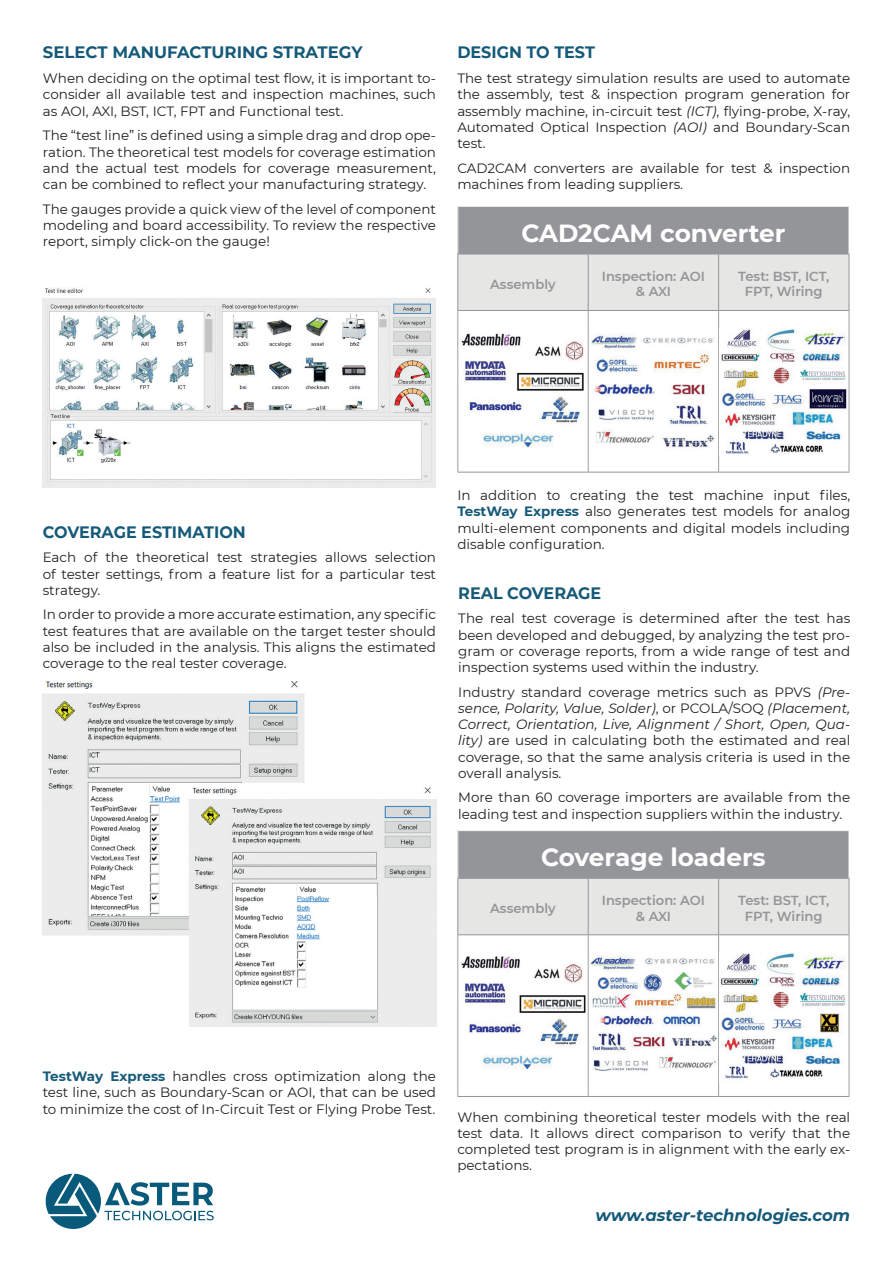
<style>
.page{position:relative;width:893px;height:1263px;background:#fff}
.page>*{position:absolute;margin:0;border:0;box-sizing:border-box;transform-origin:0 0}
.t1{font:700 24.75px "Montserrat";color:#fff}
.Style_de_paragraphe{font:700 16.5px "Montserrat";color:#165a79}
.t2{font:italic 700 16.5px "Montserrat";color:#165a79}
.Style_de_paragraphe-2{font:13.5px/16.2px "Montserrat";color:#231f20;text-align:justify}
.t3{font:600 13.05px/15.8px "Montserrat";color:#939598;text-align:center}
.s1{font-style:italic}
.s2{font-weight:700;color:#165a79}
</style>
<div class="page">
<img style="left:43px;top:681px;width:393px;height:345px">
<img style="left:43px;top:288px;width:393px;height:199px">
<svg style="left:46px;top:1174px;width:168px;height:55px"></svg>
<div style="left:458px;top:206px;width:391px;height:48px;background:#939598"></div>
<div style="left:458px;top:255px;width:391px;height:55px;background:#e6e6e4"></div>
<hr style="left:457px;top:206px;width:131px;height:1px;background:#fff">
<hr style="left:588px;top:206px;width:131px;height:1px;background:#fff">
<hr style="left:719px;top:206px;width:130px;height:1px;background:#fff">
<hr style="left:457px;top:311px;width:1px;height:161px;background:#9e9fa1">
<hr style="left:588px;top:311px;width:1px;height:161px;background:#9e9fa1">
<hr style="left:718px;top:311px;width:1px;height:161px;background:#9e9fa1">
<hr style="left:849px;top:311px;width:1px;height:161px;background:#9e9fa1">
<hr style="left:457px;top:254px;width:131px;height:1px;background:#939598">
<hr style="left:457px;top:254px;width:1px;height:56px;background:#939598">
<hr style="left:588px;top:254px;width:131px;height:1px;background:#939598">
<hr style="left:588px;top:254px;width:1px;height:56px;background:#939598">
<hr style="left:719px;top:254px;width:130px;height:1px;background:#939598">
<hr style="left:718px;top:254px;width:1px;height:56px;background:#939598">
<hr style="left:849px;top:254px;width:1px;height:56px;background:#939598">
<hr style="left:457px;top:310px;width:131px;height:1px;background:#939598">
<hr style="left:588px;top:310px;width:131px;height:1px;background:#939598">
<hr style="left:719px;top:310px;width:130px;height:1px;background:#939598">
<hr style="left:457px;top:472px;width:131px;height:1px;background:#939598">
<hr style="left:588px;top:472px;width:131px;height:1px;background:#939598">
<hr style="left:719px;top:472px;width:130px;height:1px;background:#939598">
<img style="left:461px;top:333px;width:123px;height:115px">
<img style="left:591px;top:334px;width:124px;height:114px">
<img style="left:721px;top:329px;width:126px;height:125px">
<div style="left:458px;top:831px;width:391px;height:47px;background:#939598"></div>
<div style="left:458px;top:879px;width:391px;height:55px;background:#e6e6e4"></div>
<hr style="left:457px;top:935px;width:1px;height:161px;background:#9e9fa1">
<hr style="left:588px;top:935px;width:1px;height:161px;background:#9e9fa1">
<hr style="left:718px;top:935px;width:1px;height:161px;background:#9e9fa1">
<hr style="left:849px;top:935px;width:1px;height:161px;background:#9e9fa1">
<hr style="left:457px;top:878px;width:131px;height:1px;background:#939598">
<hr style="left:457px;top:879px;width:1px;height:55px;background:#939598">
<hr style="left:588px;top:878px;width:131px;height:1px;background:#939598">
<hr style="left:588px;top:879px;width:1px;height:55px;background:#939598">
<hr style="left:719px;top:878px;width:130px;height:1px;background:#939598">
<hr style="left:718px;top:879px;width:1px;height:55px;background:#939598">
<hr style="left:849px;top:879px;width:1px;height:55px;background:#939598">
<hr style="left:457px;top:934px;width:131px;height:1px;background:#939598">
<hr style="left:588px;top:934px;width:131px;height:1px;background:#939598">
<hr style="left:719px;top:934px;width:130px;height:1px;background:#939598">
<hr style="left:457px;top:1096px;width:131px;height:1px;background:#939598">
<hr style="left:588px;top:1096px;width:131px;height:1px;background:#939598">
<hr style="left:719px;top:1096px;width:130px;height:1px;background:#939598">
<img style="left:461px;top:956px;width:125px;height:114px">
<img style="left:590px;top:955px;width:127px;height:116px">
<img style="left:721px;top:953px;width:125px;height:127px">
<p class="Style_de_paragraphe" style="left:43px;top:41px;width:321px">SELECT MANUFACTURING STRATEGY</p>
<p class="Style_de_paragraphe-2" style="left:43px;top:70px;width:395px">When deciding on the optimal test flow, it is important to&shy;consider all available test and inspection machines, such as AOI, AXI, BST, ICT, FPT and Functional test.</p>
<p class="Style_de_paragraphe-2" style="left:43px;top:127px;width:395px">The “test line” is defined using a simple drag and drop ope&shy;ration. The theoretical test models for coverage estimation and the actual test models for coverage measurement, can be combined to reflect your manufacturing strategy.</p>
<p class="Style_de_paragraphe-2" style="left:43px;top:200px;width:395px">The gauges provide a quick view of the level of component modeling and board accessibility. To review the respective report, simply click-on the gauge!</p>
<p class="Style_de_paragraphe" style="left:457px;top:41px;width:139px">DESIGN TO TEST</p>
<p class="Style_de_paragraphe-2" style="left:457px;top:70px;width:394px">The test strategy simulation results are used to automate the assembly, test &amp; inspection program generation for assembly machine, in-circuit test <span class="s1">(ICT)</span>, flying-probe, X-ray, Automated Optical Inspection <span class="s1">(AOI)</span> and Boundary-Scan test.</p>
<p class="Style_de_paragraphe-2" style="left:457px;top:159px;width:394px">CAD2CAM converters are available for test &amp; inspection machines from leading suppliers.</p>
<p class="t1" style="left:521px;top:215px;width:266px">CAD2CAM converter</p>
<p class="t3" style="left:490px;top:275px;width:67px">Assembly</p>
<p class="t3" style="left:602px;top:268px;width:105px">Inspection: AOI &amp; AXI</p>
<p class="t3" style="left:738px;top:268px;width:93px">Test: BST, ICT,<br>FPT, Wiring</p>
<p class="Style_de_paragraphe" style="left:43px;top:520px;width:205px">COVERAGE ESTIMATION</p>
<p class="Style_de_paragraphe-2" style="left:43px;top:549px;width:395px">Each of the theoretical test strategies allows selection of tester settings, from a feature list for a particular test strategy.</p>
<p class="Style_de_paragraphe-2" style="left:43px;top:606px;width:395px">In order to provide a more accurate estimation, any specific test features that are available on the target tester should also be included in the analysis. This aligns the estimated coverage to the real tester coverage.</p>
<p class="Style_de_paragraphe-2" style="left:457px;top:487px;width:394px">In addition to creating the test machine input files, <span class="s2">TestWay Express</span> also generates test models for analog multi-element components and digital models including disable configuration.</p>
<p class="Style_de_paragraphe" style="left:458px;top:581px;width:144px">REAL COVERAGE</p>
<p class="Style_de_paragraphe-2" style="left:458px;top:610px;width:393px">The real test coverage is determined after the test has been developed and debugged, by analyzing the test pro&shy;gram or coverage reports, from a wide range of test and inspection systems used within the industry.</p>
<p class="Style_de_paragraphe-2" style="left:458px;top:683px;width:393px">Industry standard coverage metrics such as PPVS <span class="s1">(Pre&shy;sence, Polarity, Value, Solder)</span>, or PCOLA/SOQ <span class="s1">(Placement, Correct, Orientation, Live, Alignment / Short, Open, Qua&shy;lity)</span> are used in calculating both the estimated and real coverage, so that the same analysis criteria is used in the overall analysis.</p>
<p class="Style_de_paragraphe-2" style="left:458px;top:789px;width:393px">More than 60 coverage importers are available from the leading test and inspection suppliers within the industry.</p>
<p class="t1" style="left:541px;top:840px;width:226px">Coverage loaders</p>
<p class="t3" style="left:490px;top:900px;width:67px">Assembly</p>
<p class="t3" style="left:602px;top:892px;width:105px">Inspection: AOI &amp; AXI</p>
<p class="t3" style="left:738px;top:892px;width:93px">Test: BST, ICT,<br>FPT, Wiring</p>
<p class="Style_de_paragraphe-2" style="left:43px;top:1068px;width:395px"><span class="s2">TestWay Express</span> handles cross optimization along the test line, such as Boundary-Scan or AOI, that can be used to minimize the cost of In-Circuit Test or Flying Probe Test.</p>
<p class="Style_de_paragraphe-2" style="left:457px;top:1108px;width:394px">When combining theoretical tester models with the real test data. It allows direct comparison to verify that the completed test program is in alignment with the early ex&shy;pectations.</p>
<p class="t2" style="left:595px;top:1203px;width:256px">www.aster-technologies.com</p>
</div>
